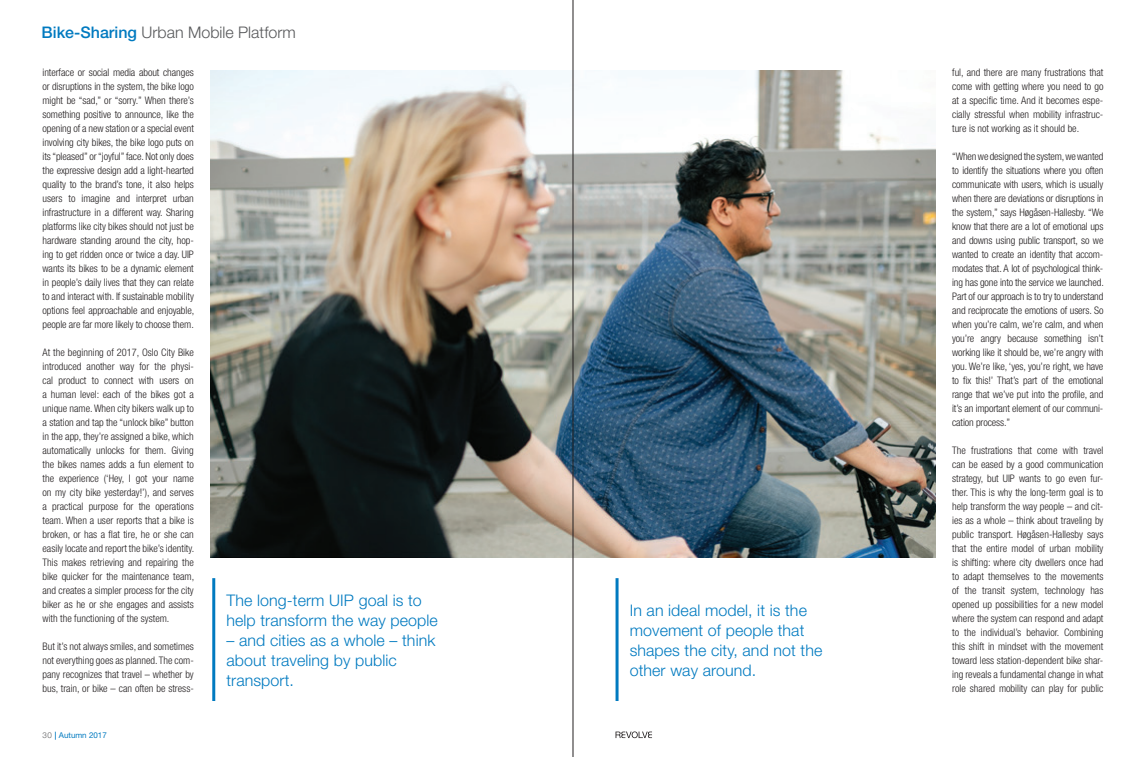
<style>
.page{position:relative;width:1146px;height:757px;background:#fff}
.page>*{position:absolute;margin:0;border:0;box-sizing:border-box;transform-origin:0 0}
.Quotes{font:300 16px/20px "Helvetica Neue LT Std";letter-spacing:.005em;color:#007ac0}
.t1{font:300 16px "Helvetica Neue LT Std";color:#57585a}
.Main_text_-_2017_-Fi{font:300 condensed 10.4px/14px "Helvetica Neue LT Std";color:#231f20;text-align:justify}
.t2{font:8px "Helvetica Neue LT Std";color:#007ac0}
.s1{font-weight:500;color:#007ac0}
.s2{font-weight:300;color:#57585a}
.s3{font-weight:700}
</style>
<div class="page">
<svg style="left:615px;top:731px;width:37px;height:7px"></svg>
<hr style="left:212px;top:578px;width:3px;height:123px;background:#007ac0">
<hr style="left:615px;top:578px;width:3px;height:123px;background:#007ac0">
<img style="left:211px;top:71px;width:723px;height:487px">
<hr style="left:572px;top:0;width:1px;height:757px;background:#231f20">
<h1 class="t1" style="left:42px;top:23px;width:255px"><span class="s1">Bike-Sharing</span> Urban Mobile Platform</h1>
<p class="Main_text_-_2017_-Fi" style="left:43px;top:66px;width:153px">interface or social media about changes or disruptions in the system, the bike logo might be “sad,” or “sorry.” When there’s something positive to announce, like the opening of a new station or a special event involving city bikes, the bike logo puts on its “pleased” or “joyful” face. Not only does the expressive design add a light-hearted quality to the brand’s tone, it also helps users to imagine and interpret urban infrastructure in a different way. Sharing platforms like city bikes should not just be hardware standing around the city, hop&shy;ing to get ridden once or twice a day. UIP wants its bikes to be a dynamic element in people’s daily lives that they can relate to and interact with. If sustainable mobility options feel approachable and enjoyable, people are far more likely to choose them.</p>
<p class="Main_text_-_2017_-Fi" style="left:43px;top:346px;width:153px">At the beginning of 2017, Oslo City Bike introduced another way for the physi&shy;cal product to connect with users on a human level: each of the bikes got a unique name. When city bikers walk up to a station and tap the “unlock bike” button in the app, they’re assigned a bike, which automatically unlocks for them. Giving the bikes names adds a fun element to the experience (‘Hey, I got your name on my city bike yesterday!’), and serves a practical purpose for the operations team. When a user reports that a bike is broken, or has a flat tire, he or she can easily locate and report the bike’s identity.<br>This makes retrieving and repairing the bike quicker for the maintenance team, and creates a simpler process for the city biker as he or she engages and assists with the functioning of the system.</p>
<p class="Main_text_-_2017_-Fi" style="left:43px;top:640px;width:153px">But it’s not always smiles, and sometimes not everything goes as planned. The com&shy;pany recognizes that travel – whether by bus, train, or bike – can often be stress-</p>
<p class="Quotes" style="left:226px;top:590px;width:213px">The long-term UIP goal is to help transform the way people</p>
<p class="Quotes" style="left:226px;top:630px;width:210px">– and cities as a whole – think about traveling by public transport.</p>
<p class="t2" style="left:43px;top:730px;width:66px"><span class="s2">30</span> <span class="s3">|</span> Autumn 2017</p>
<p class="Quotes" style="left:629px;top:600px;width:194px">In an ideal model, it is the movement of people that shapes the city, and not the other way around.</p>
<p class="Main_text_-_2017_-Fi" style="left:951px;top:66px;width:153px">ful, and there are many frustrations that come with getting where you need to go at a specific time. And it becomes espe&shy;cially stressful when mobility infrastruc&shy;ture is not working as it should be.</p>
<p class="Main_text_-_2017_-Fi" style="left:951px;top:150px;width:153px">“When we designed the system, we wanted to identify the situations where you often communicate with users, which is usually when there are deviations or disruptions in the system,” says Høgåsen-Hallesby. “We know that there are a lot of emotional ups and downs using public transport, so we wanted to create an identity that accom&shy;modates that. A lot of psychological think&shy;ing has gone into the service we launched.<br>Part of our approach is to try to understand and reciprocate the emotions of users. So when you’re calm, we’re calm, and when you’re angry because something isn’t working like it should be, we’re angry with you. We’re like, ‘yes, you’re right, we have to fix this!’ That’s part of the emotional range that we’ve put into the profile, and it’s an important element of our communi&shy;cation process.”</p>
<p class="Main_text_-_2017_-Fi" style="left:951px;top:444px;width:153px">The frustrations that come with travel can be eased by a good communication strategy, but UIP wants to go even fur&shy;ther. This is why the long-term goal is to help transform the way people – and cit&shy;ies as a whole – think about traveling by public transport. Høgåsen-Hallesby says that the entire model of urban mobility is shifting: where city dwellers once had to adapt themselves to the movements of the transit system, technology has opened up possibilities for a new model where the system can respond and adapt to the individual’s behavior. Combining this shift in mindset with the movement toward less station-dependent bike shar&shy;ing reveals a fundamental change in what role shared mobility can play for public</p>
</div>
